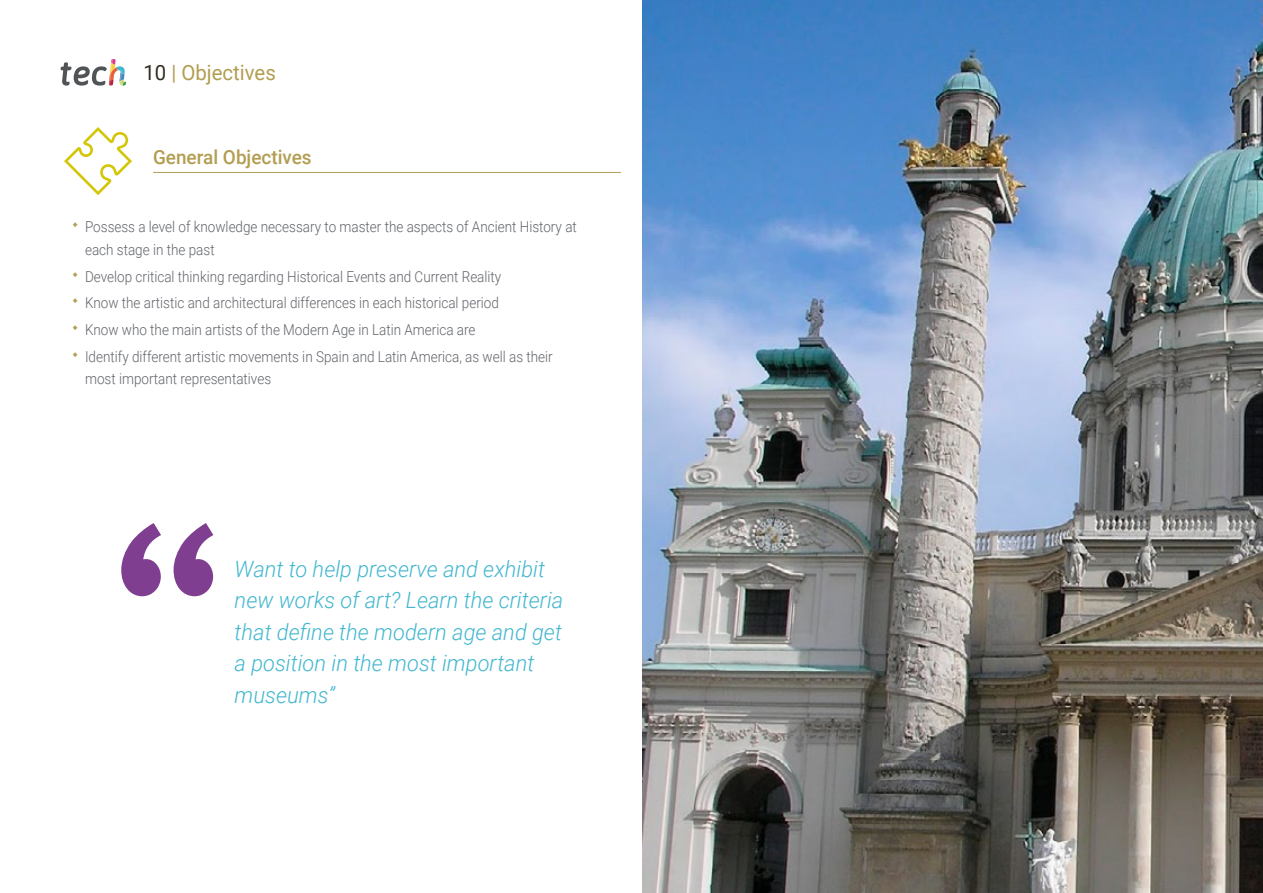
<style>
.page{position:relative;width:1263px;height:893px;background:#fff}
.page>*{position:absolute;margin:0;border:0;box-sizing:border-box;transform-origin:0 0}
.t1{font:italic 300 22.5px/31.5px "Roboto";color:#43b7cf}
.t2{font:21px "Roboto";color:#b39d51}
.t3{font:500 19.5px "Roboto";color:#b39d51}
.t4{font:300 15px/26.7px "Roboto";color:#61646a;scale:.9 1}
.s1{color:#312e20}
</style>
<div class="page">
<hr style="left:153px;top:172px;width:468px;height:1px;background:#b39d51">
<svg style="left:64px;top:127px;width:68px;height:68px"></svg>
<svg style="left:121px;top:523px;width:92px;height:73px"></svg>
<img style="left:642px;top:0;width:621px;height:893px">
<svg style="left:61px;top:59px;width:65px;height:27px"></svg>
<h2 class="t2" style="left:144px;top:57px;width:134px"><span class="s1">10</span> | Objectives</h2>
<h3 class="t3" style="left:153px;top:143px;width:160px">General Objectives</h3>
<p class="t4" style="left:85px;top:215px;width:548px;line-height:22.5px">Possess a level of knowledge necessary to master the aspects of Ancient History at each stage in the past</p>
<p class="t4" style="left:85px;top:262px;width:521px">Develop critical thinking regarding Historical Events and Current Reality<br>Know the artistic and architectural differences in each historical period<br>Know who the main artists of the Modern Age in Latin America are<br>Identify different artistic movements in Spain and Latin America, as well as their</p>
<p class="t4" style="left:85px;top:365px;width:208px">most important representatives</p>
<h1 class="t1" style="left:235px;top:552px;width:330px">Want to help preserve and exhibit new works of art? Learn the criteria that define the modern age and get a position in the most important museums”</h1>
</div>
